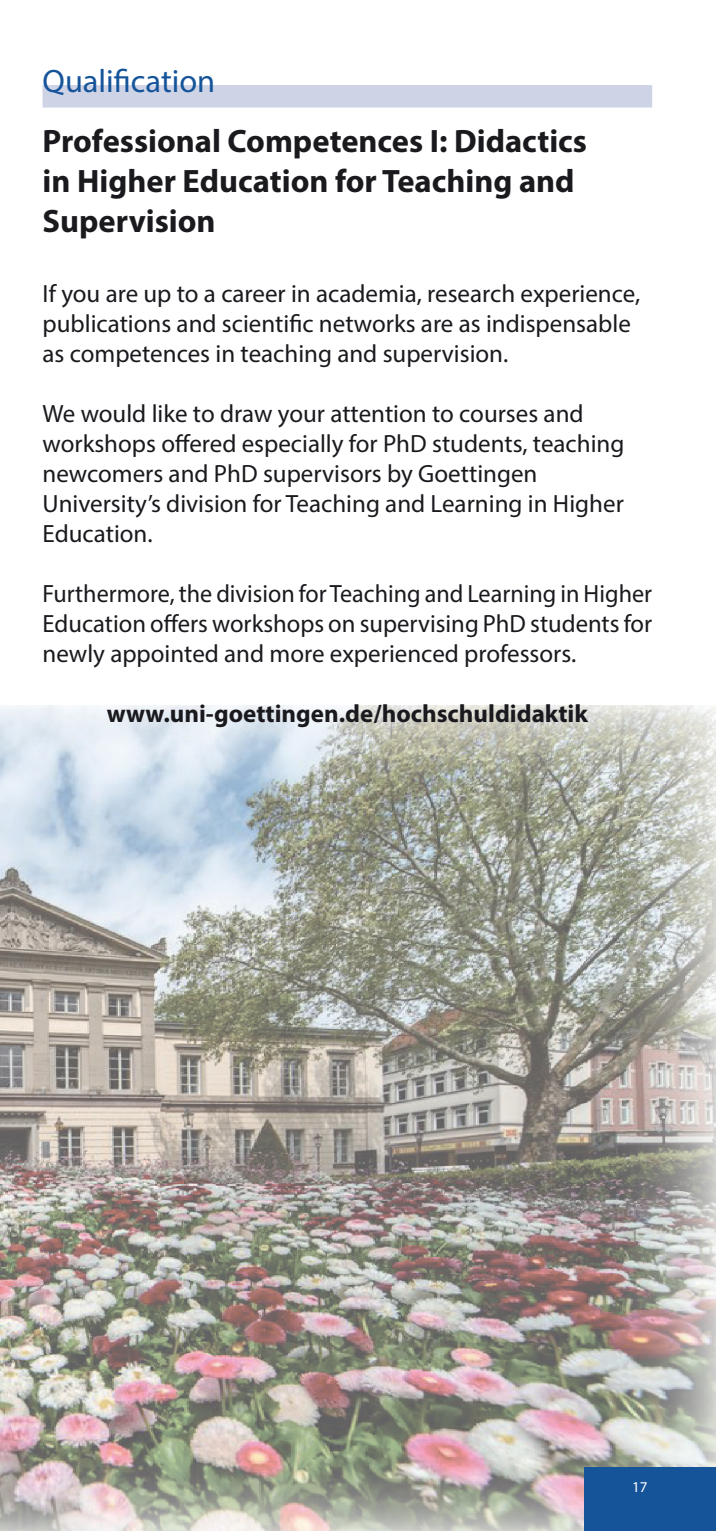
<style>
.page{position:relative;width:716px;height:1531px;background:#fff}
.page>*{position:absolute;margin:0;border:0;box-sizing:border-box;transform-origin:0 0}
.t1{font:700 32.5px/40px "Myriad Pro";color:#1a191e}
.t2{font:32.5px "Myriad Pro";color:#16549a}
.t3{font:25px/30px "Myriad Pro";color:#1a191e}
.t4{font:700 25px "Myriad Pro";color:#1a191e}
.t5{font:15px "Myriad Pro";color:#fff}
</style>
<div class="page">
<img style="left:0;top:705px;width:716px;height:826px">
<div style="left:43px;top:85px;width:609px;height:23px;background:#cfd3e6"></div>
<div style="left:585px;top:1467px;width:131px;height:64px;background:#16549a"></div>
<h1 class="t2" style="left:43px;top:61px;width:174px">Qualification</h1>
<h1 class="t1" style="left:43px;top:120px;width:546px">Professional Competences I: Didactics in Higher Education for Teaching and<br>Supervision</h1>
<p class="t3" style="left:43px;top:278px;width:599px">If you are up to a career in academia, research experience, publications and scientific networks are as indispensable as competences in teaching and supervision.</p>
<p class="t3" style="left:43px;top:398px;width:583px">We would like to draw your attention to courses and workshops offered especially for PhD students, teaching newcomers and PhD supervisors by Goettingen University’s division for Teaching and Learning in Higher Education.</p>
<p class="t3" style="left:43px;top:578px;width:611px;text-align:justify">Furthermore, the division for Teaching and Learning in Higher Education offers workshops on supervising PhD students for newly appointed and more experienced professors.</p>
<p class="t4" style="left:107px;top:697px;width:483px">www.uni-goettingen.de/hochschuldidaktik</p>
<p class="t5" style="left:632px;top:1477px;width:17px">17</p>
</div>
